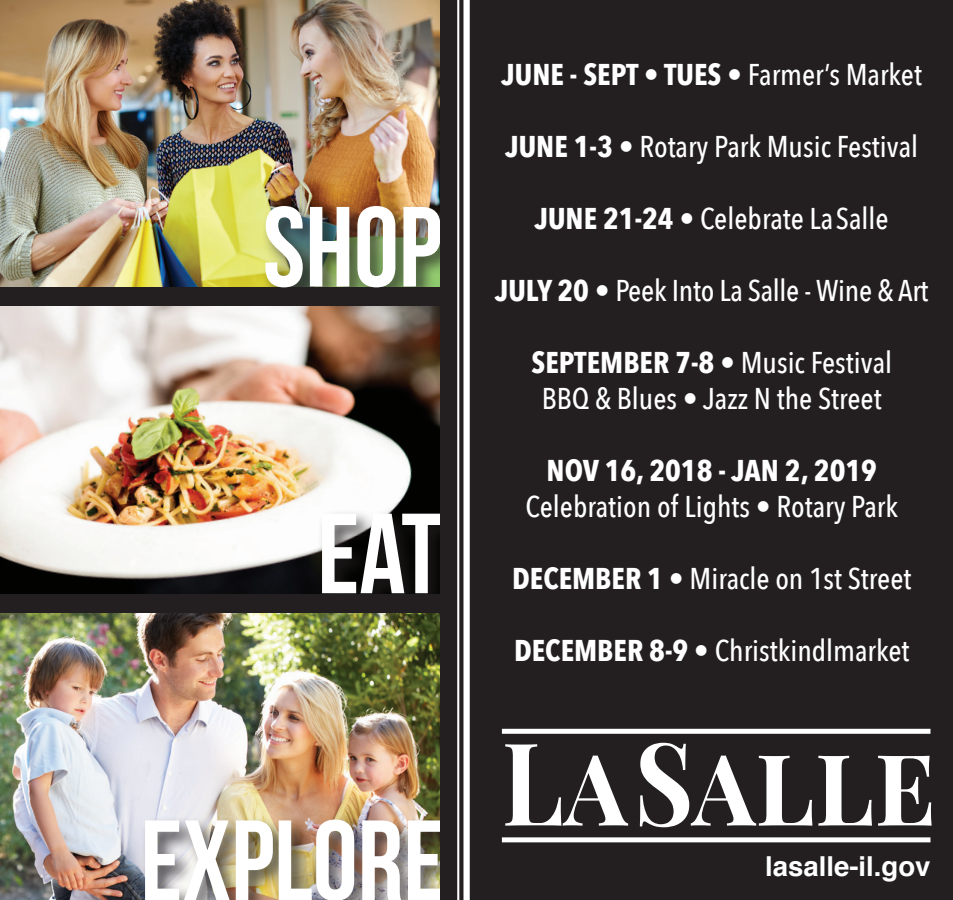
<style>
.page{position:relative;width:953px;height:900px;background:#fff}
.page>*{position:absolute;margin:0;border:0;box-sizing:border-box;transform-origin:0 0}
.t1{font:700 115px "Playfair Display SC";color:#fff;scale:.88 1}
.t2{font:113.75px "Bebas Neue";color:#fff}
.t3{font:500 30px/36px "Avenir Next Condensed";color:#fff;text-align:center}
.t4{font:700 30px "Avenir Next Condensed";color:#fff}
.t5{font:700 27.5px "Helvetica";color:#fff}
.s1{font-weight:700}
</style>
<div class="page">
<div style="left:0;top:0;width:952px;height:900px;background:#231f20"></div>
<img style="left:0;top:614px;width:440px;height:286px">
<div style="left:140px;top:815px;width:322px;height:85px;background:#231f20;opacity:.75"></div>
<img style="left:0;top:0;width:440px;height:286px">
<div style="left:260px;top:201px;width:200px;height:106px;background:#231f20;opacity:.75"></div>
<img style="left:0;top:307px;width:440px;height:286px">
<div style="left:317px;top:509px;width:143px;height:104px;background:#231f20;opacity:.75"></div>
<div style="left:463px;top:0;width:6px;height:900px;background:#fff"></div>
<hr style="left:457px;top:0;width:2px;height:900px;background:#fff">
<div style="left:502px;top:729px;width:428px;height:5px;background:#fff"></div>
<div style="left:502px;top:837px;width:428px;height:5px;background:#fff"></div>
<div style="left:440px;top:0;width:10px;height:900px;background:#231f20"></div>
<h2 class="t2" style="left:263px;top:185px;width:180px">Shop</h2>
<h2 class="t2" style="left:317px;top:492px;width:126px">EAT</h2>
<h2 class="t2" style="left:140px;top:798px;width:306px">EXPLORE</h2>
<p class="t3" style="left:501px;top:56px;width:422px"><span class="s1">JUNE - SEPT • TUES</span> • Farmer’s Market</p>
<p class="t3" style="left:505px;top:128px;width:414px"><span class="s1">JUNE 1-3</span> • Rotary Park Music Festival</p>
<p class="t3" style="left:535px;top:200px;width:355px"><span class="s1">JUNE 21-24</span> • Celebrate La Salle</p>
<p class="t3" style="left:495px;top:272px;width:435px"><span class="s1">JULY 20</span> • Peek Into La Salle - Wine &amp; Art</p>
<p class="t3" style="left:531px;top:344px;width:362px"><span class="s1">SEPTEMBER 7-8</span> • Music Festival<br>BBQ &amp; Blues • Jazz N the Street</p>
<p class="t4" style="left:546px;top:452px;width:332px">NOV 16, 2018 - JAN 2, 2019</p>
<p class="t3" style="left:525px;top:488px;width:374px">Celebration of Lights • Rotary Park</p>
<p class="t3" style="left:512px;top:560px;width:401px"><span class="s1">DECEMBER 1</span> • Miracle on 1st Street</p>
<p class="t3" style="left:514px;top:632px;width:397px"><span class="s1">DECEMBER 8-9</span> • Christkindlmarket</p>
<h1 class="t1" style="left:502px;top:712px;width:495px">LaSalle</h1>
<p class="t5" style="left:765px;top:844px;width:167px">lasalle-il.gov</p>
</div>
